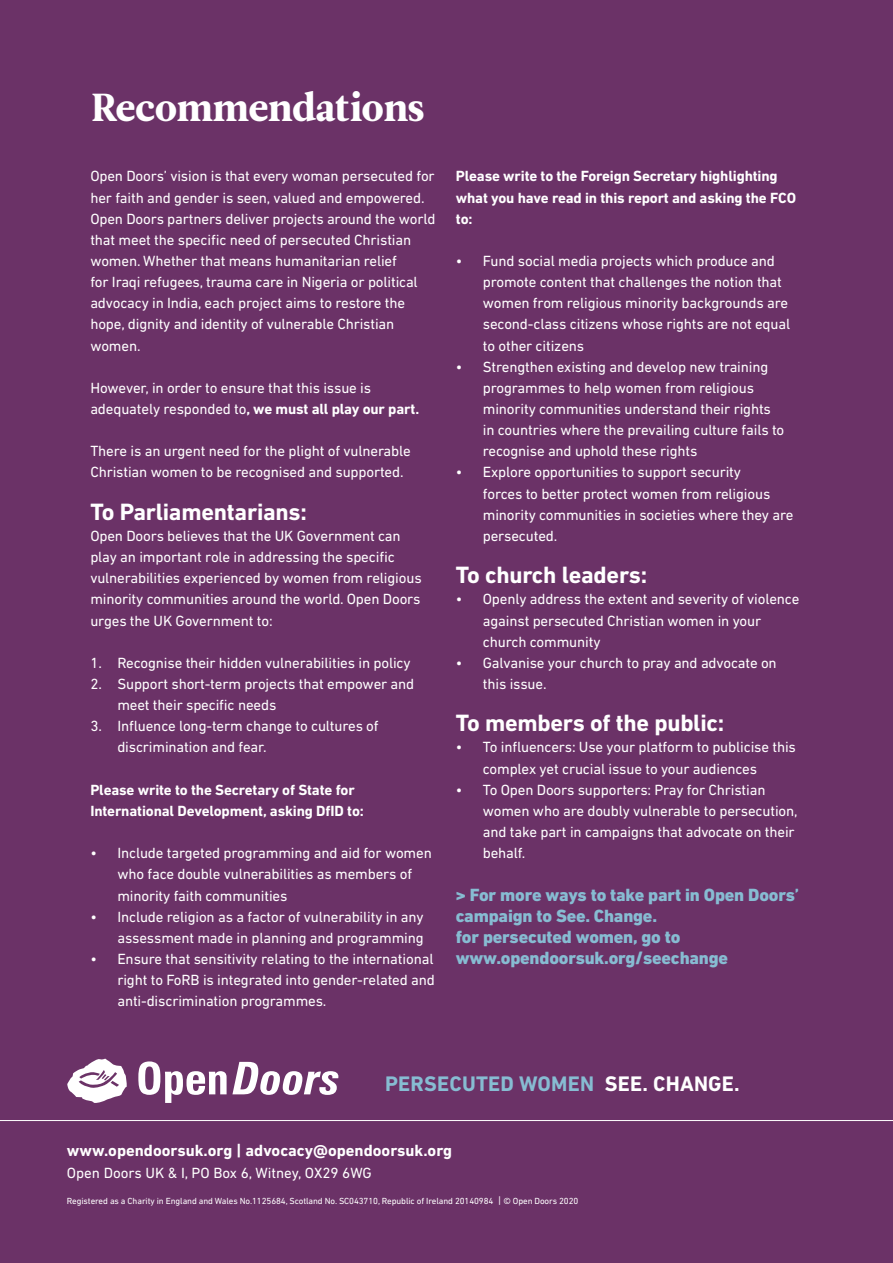
<style>
.page{position:relative;width:893px;height:1263px;background:#6b3267}
.page>*{position:absolute;margin:0;border:0;box-sizing:border-box;transform-origin:0 0}
.t1{font:39px "Leitura News Roman 4";color:#fff}
.t2{font:700 24px "DIN Next LT Pro";letter-spacing:-.01em;color:#fff}
.t3{font:700 21.45px "DIN Next LT Pro";letter-spacing:.01em;color:#87bcd2}
.t4{font:800 18px/21.1px "DIN Next LT Pro";letter-spacing:-.01em;color:#87bcd2}
.t5{font:700 16.5px "DIN Next LT Pro";color:#fff}
.t6{font:15px/21.1px "DIN Next LT Pro";letter-spacing:-.01em;color:#fff}
.t7{font:700 15px/21.1px "DIN Next LT Pro";letter-spacing:-.01em;color:#fff}
.t8{font:9px "DIN Next LT Pro";letter-spacing:-.01em;color:#fff}
.s1{font-weight:700}
.s2{color:#fff}
.s3{font-size:10.5px}
</style>
<div class="page">
<svg style="left:67px;top:1059px;width:60px;height:44px"></svg>
<svg style="left:138px;top:1061px;width:200px;height:42px"></svg>
<hr style="left:0;top:1120px;width:893px;height:1px;background:#fff">
<h1 class="t1" style="left:91px;top:84px;width:335px">Recommendations</h1>
<p class="t6" style="left:90px;top:165px;width:347px">Open Doors’ vision is that every woman persecuted for her faith and gender is seen, valued and empowered.<br>Open Doors partners deliver projects around the world that meet the specific need of persecuted Christian women. Whether that means humanitarian relief<br>for Iraqi refugees, trauma care in Nigeria or political advocacy in India, each project aims to restore the hope, dignity and identity of vulnerable Christian women.</p>
<p class="t6" style="left:90px;top:377px;width:330px">However, in order to ensure that this issue is adequately responded to<span class="s1">, we must all play our part.</span></p>
<p class="t6" style="left:90px;top:440px;width:322px">There is an urgent need for the plight of vulnerable<br>Christian women to be recognised and supported.</p>
<h2 class="t2" style="left:90px;top:498px;width:218px">To Parliamentarians:</h2>
<p class="t6" style="left:90px;top:525px;width:333px">Open Doors believes that the UK Government can play an important role in addressing the specific vulnerabilities experienced by women from religious minority communities around the world. Open Doors urges the UK Government to:</p>
<p class="t6" style="left:90px;top:652px;width:322px">1. Recognise their hidden vulnerabilities in policy</p>
<p class="t6" style="left:117px;top:673px;width:298px;text-indent:-27px">2. Support short-term projects that empower and meet their specific needs</p>
<p class="t6" style="left:117px;top:715px;width:263px;text-indent:-27px">3. Influence long-term change to cultures of discrimination and fear.</p>
<p class="t7" style="left:90px;top:779px;width:275px">Please write to the Secretary of State for<br>International Development, asking DfID to:</p>
<p class="t6" style="left:117px;top:842px;width:316px;text-indent:-27px">• Include targeted programming and aid for women who face double vulnerabilities as members of minority faith communities</p>
<p class="t6" style="left:90px;top:906px;width:335px;text-align:right">• Include religion as a factor of vulnerability in any assessment made in planning and programming</p>
<p class="t6" style="left:117px;top:948px;width:319px;text-align:justify;text-indent:-27px">• Ensure that sensitivity relating to the international right to FoRB is integrated into gender-related and anti-discrimination programmes.</p>
<p class="t7" style="left:456px;top:166px;width:342px">Please write to the Foreign Secretary highlighting what you have read in this report and asking the FCO to:</p>
<p class="t6" style="left:483px;top:250px;width:309px;text-indent:-27px">• Fund social media projects which produce and promote content that challenges the notion that women from religious minority backgrounds are second-class citizens whose rights are not equal to other citizens</p>
<p class="t6" style="left:483px;top:356px;width:303px;text-indent:-27px">• Strengthen existing and develop new training programmes to help women from religious minority communities understand their rights in countries where the prevailing culture fails to recognise and uphold these rights</p>
<p class="t6" style="left:483px;top:462px;width:312px;text-indent:-27px">• Explore opportunities to support security<br>forces to better protect women from religious minority communities in societies where they are persecuted.</p>
<h2 class="t2" style="left:456px;top:561px;width:193px">To church leaders:</h2>
<p class="t6" style="left:483px;top:588px;width:318px;text-indent:-27px">• Openly address the extent and severity of violence against persecuted Christian women in your church community</p>
<p class="t6" style="left:483px;top:652px;width:295px;text-indent:-27px">• Galvanise your church to pray and advocate on this issue.</p>
<h2 class="t2" style="left:456px;top:709px;width:270px">To members of the public:</h2>
<p class="t6" style="left:483px;top:737px;width:315px;text-indent:-27px">• To influencers: Use your platform to publicise this complex yet crucial issue to your audiences</p>
<p class="t6" style="left:483px;top:779px;width:316px;text-indent:-27px">• To Open Doors supporters: Pray for Christian women who are doubly vulnerable to persecution, and take part in campaigns that advocate on their behalf.</p>
<p class="t4" style="left:456px;top:884px;width:345px">&gt; For more ways to take part in Open Doors’ campaign to See. Change.<br>for persecuted women, go to www.opendoorsuk.org/seechange</p>
<h3 class="t3" style="left:385px;top:1071px;width:356px">PERSECUTED WOMEN <span class="s2">SEE. CHANGE.</span></h3>
<p class="t5" style="left:67px;top:1140px;width:387px">www.opendoorsuk.org | advocacy@opendoorsuk.org</p>
<p class="t6" style="left:67px;top:1162px;width:306px">Open Doors UK &amp; I, PO Box 6, Witney, OX29 6WG</p>
<p class="t8" style="left:67px;top:1196px;width:513px">Registered as a Charity in England and Wales No.1125684, Scotland No. SC043710, Republic of Ireland 20140984 <span class="s3">|</span> © Open Doors 2020</p>
</div>
